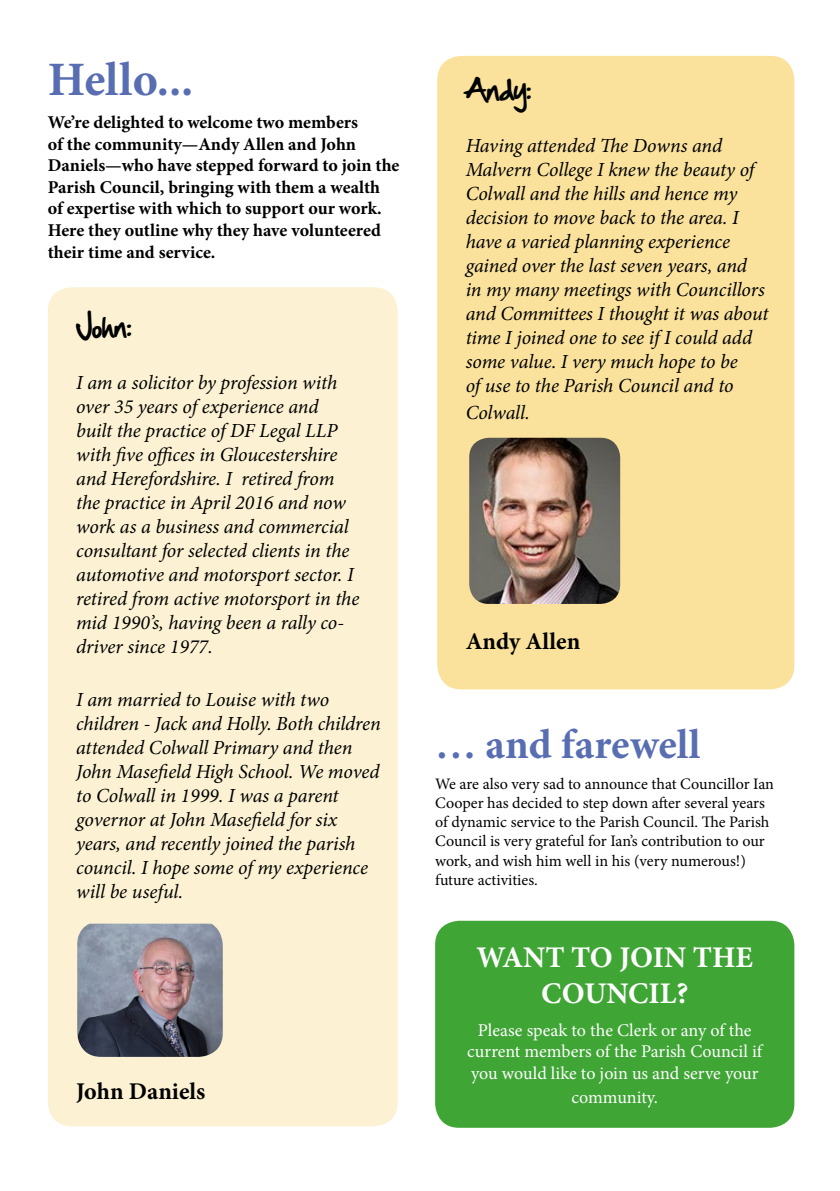
<style>
.page{position:relative;width:840px;height:1191px;background:#fff}
.page>*{position:absolute;margin:0;border:0;box-sizing:border-box;transform-origin:0 0}
.t1{font:700 48px "Minion Pro";color:#586db2}
.t2{font:700 42px "Minion Pro";letter-spacing:-.005em;color:#586db2}
.t3{font:700 30px/36px "Minion Pro";color:#fff;text-align:center}
.t4{font:26px "Hand Of Sean";color:#000}
.t5{font:700 24px "Minion Pro";color:#000}
.t6{font:italic 20px/24px "Minion Pro";letter-spacing:-.005em;color:#000}
.t7{font:700 18px/21.6px "Minion Pro";color:#000}
.t8{font:18px/21.6px "Minion Pro";color:#fff;text-align:center}
.t9{font:16px/19.2px "Minion Pro";color:#000}
</style>
<div class="page">
<div style="left:437px;top:56px;width:356px;height:633px;background:#fae29d;border-radius:24px"></div>
<img style="left:469px;top:438px;width:151px;height:166px">
<div style="left:48px;top:287px;width:349px;height:839px;background:#fcf2d3;border-radius:24px"></div>
<img style="left:77px;top:923px;width:146px;height:133px">
<div style="left:435px;top:920px;width:358px;height:207px;background:#3fa535;border-radius:24px"></div>
<h1 class="t1" style="left:48px;top:46px;width:147px">Hello...</h1>
<p class="t7" style="left:48px;top:111px;width:353px">We’re delighted to welcome two members<br>of the community—Andy Allen and John Daniels—who have stepped forward to join the Parish Council, bringing with them a wealth of expertise with which to support our work.<br>Here they outline why they have volunteered their time and service.</p>
<h3 class="t4" style="left:76px;top:303px;width:56px">John:</h3>
<p class="t6" style="left:76px;top:371px;width:284px">I am a solicitor by profession with over 35 years of experience and built the practice of DF Legal LLP with five offices in Gloucestershire and Herefordshire. I retired from the practice in April 2016 and now work as a business and commercial consultant for selected clients in the automotive and motorsport sector. I retired from active motorsport in the mid 1990’s, having been a rally co&shy;driver since 1977.</p>
<p class="t6" style="left:76px;top:687px;width:306px">I am married to Louise with two children - Jack and Holly. Both children attended Colwall Primary and then<br>John Masefield High School. We moved to Colwall in 1999. I was a parent governor at John Masefield for six years, and recently joined the parish council. I hope some of my experience will be useful.</p>
<p class="t5" style="left:76px;top:1074px;width:131px">John Daniels</p>
<h3 class="t4" style="left:465px;top:66px;width:67px">Andy:</h3>
<p class="t6" style="left:465px;top:134px;width:304px">Having attended The Downs and Malvern College I knew the beauty of Colwall and the hills and hence my decision to move back to the area. I have a varied planning experience gained over the last seven years, and<br>in my many meetings with Councillors and Committees I thought it was about time I joined one to see if I could add some value. I very much hope to be<br>of use to the Parish Council and to</p>
<p class="t6" style="left:465px;top:400px;width:66px">Colwall.</p>
<p class="t5" style="left:465px;top:624px;width:116px">Andy Allen</p>
<h2 class="t2" style="left:435px;top:715px;width:267px">… and farewell</h2>
<p class="t9" style="left:435px;top:774px;width:340px">We are also very sad to announce that Councillor Ian Cooper has decided to step down after several years of dynamic service to the Parish Council. The Parish Council is very grateful for Ian’s contribution to our work, and wish him well in his (very numerous!) future activities.</p>
<h3 class="t3" style="left:476px;top:938px;width:278px">WANT TO JOIN THE<br>COUNCIL?</h3>
<p class="t8" style="left:467px;top:1019px;width:296px">Please speak to the Clerk or any of the current members of the Parish Council if you would like to join us and serve your</p>
<p class="t8" style="left:571px;top:1086px;width:88px">community.</p>
</div>
